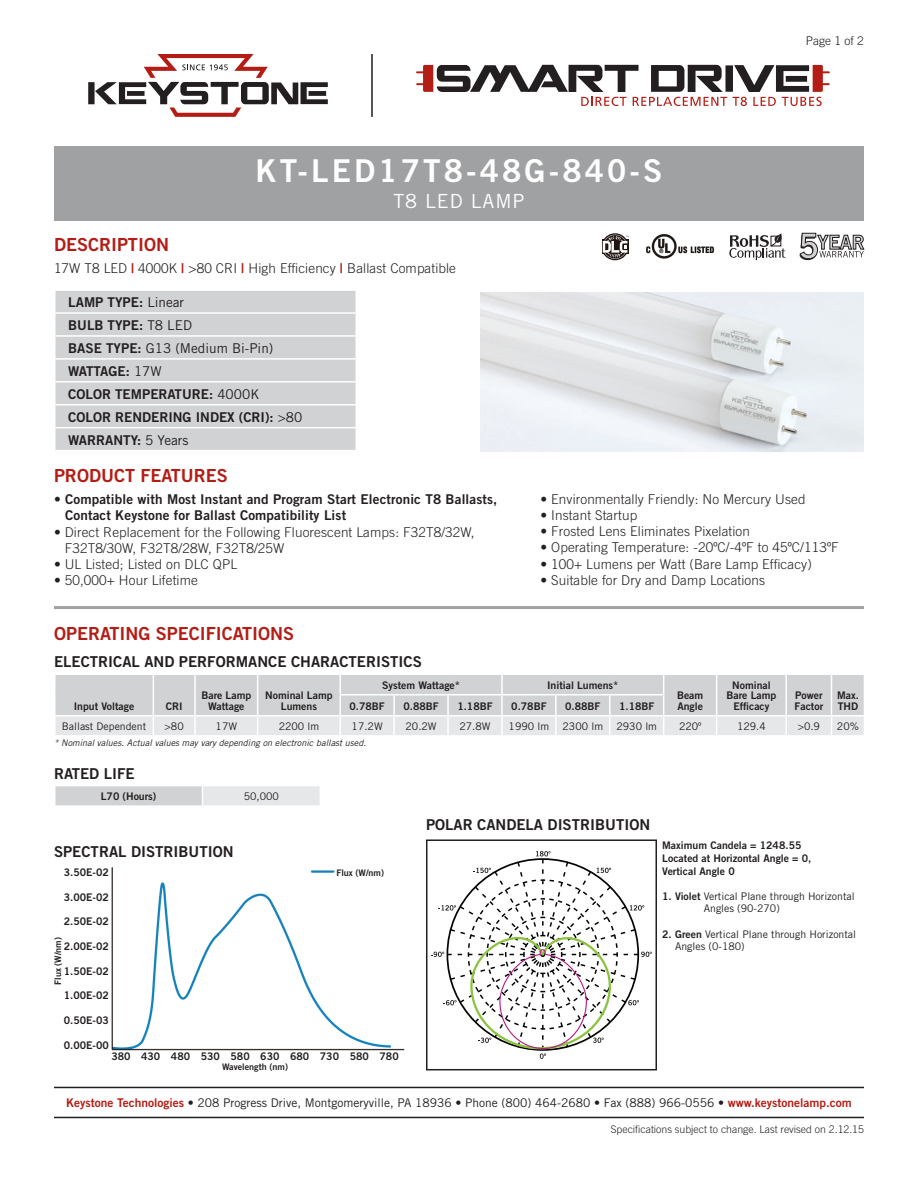
<style>
.page{position:relative;width:918px;height:1188px;background:#fff}
.page>*{position:absolute;margin:0;border:0;box-sizing:border-box;transform-origin:0 0}
.t1{font:31.5px "Trade Gothic Bold Two";letter-spacing:.1em;color:#fff}
.t2{font:19.5px "Trade Gothic";letter-spacing:.05em;color:#fff}
.t3{font:18px "Trade Gothic Bold Two";color:#b41d15}
.t4{font:15px "Trade Gothic Bold Two";color:#231f20}
.t5{font:300 13.5px/16.2px "Trade Gothic";letter-spacing:.01em;color:#231f20}
.t6{font:13.5px/23px "Trade Gothic Bold Two";letter-spacing:.01em;color:#231f20}
.t7{font:13.5px "Trade Gothic";color:#231f20}
.t8{font:12px "Trade Gothic";color:#231f20}
.t9{font:300 12px "Trade Gothic";color:#231f20}
.t10{font:10.5px/10.5px "Trade Gothic Bold Two";color:#231f20}
.t11{font:10.5px/12.6px "Trade Gothic";color:#231f20}
.t12{font:300 10.5px "Trade Gothic";color:#231f20}
.t13{font:italic 9px "Trade Gothic";color:#231f20}
.t14{font:9px "Trade Gothic Bold Two";color:#231f20}
.s1{font-family:"Trade Gothic Bold Two";font-weight:400;color:#b41d15}
.s2{font-family:"Trade Gothic"}
.s3{font-family:"Trade Gothic Bold Two"}
.s4{font-family:"Trade Gothic Bold Two";color:#b41d15}
</style>
<div class="page">
<div style="left:54px;top:146px;width:810px;height:74px;background:#a0a1a3"></div>
<div style="left:56px;top:291px;width:300px;height:159px;background:#d1d2d4"></div>
<hr style="left:54px;top:312px;width:303px;height:2px;background:#fff">
<hr style="left:54px;top:335px;width:303px;height:2px;background:#fff">
<hr style="left:54px;top:358px;width:303px;height:2px;background:#fff">
<hr style="left:54px;top:381px;width:303px;height:2px;background:#fff">
<hr style="left:54px;top:404px;width:303px;height:2px;background:#fff">
<hr style="left:54px;top:427px;width:303px;height:1px;background:#fff">
<hr style="left:54px;top:606px;width:810px;height:3px;background:#a0a1a3">
<hr style="left:54px;top:1117px;width:810px;height:1px;background:#231f20">
<hr style="left:54px;top:1087px;width:810px;height:1px;background:#231f20">
<svg style="left:431px;top:851px;width:221px;height:208px"></svg>
<div style="left:426px;top:839px;width:231px;height:231px;border:2px solid #231f20"></div>
<img style="left:480px;top:292px;width:384px;height:159px">
<svg style="left:88px;top:54px;width:240px;height:63px"></svg>
<hr style="left:371px;top:54px;width:2px;height:63px;background:#231f20">
<svg style="left:416px;top:65px;width:414px;height:41px"></svg>
<div style="left:55px;top:786px;width:147px;height:20px;background:#d1d2d4"></div>
<div style="left:202px;top:786px;width:118px;height:20px;background:#e6e7e9"></div>
<svg style="left:55px;top:786px;width:1px;height:19px"></svg>
<svg style="left:202px;top:786px;width:1px;height:19px"></svg>
<hr style="left:54px;top:805px;width:148px;height:2px;background:#fff">
<hr style="left:202px;top:805px;width:119px;height:2px;background:#fff">
<svg style="left:55px;top:675px;width:809px;height:60px;background:#d9dadc"></svg>
<img style="left:646px;top:234px;width:69px;height:25px">
<svg style="left:729px;top:233px;width:57px;height:27px"></svg>
<svg style="left:799px;top:233px;width:65px;height:27px"></svg>
<img style="left:112px;top:867px;width:292px;height:183px">
<div style="left:336px;top:867px;width:54px;height:10px;background:#fff"></div>
<svg style="left:602px;top:240px;width:1px;height:14px"></svg>
<svg style="left:603px;top:233px;width:26px;height:27px"></svg>
<h3 class="t3" style="left:54px;top:234px;width:117px">DESCRIPTION</h3>
<h1 class="t1" style="left:256px;top:152px;width:408px">KT-LED17T8-48G-840-S</h1>
<h2 class="t2" style="left:393px;top:189px;width:133px">T8 LED LAMP</h2>
<p class="t5" style="left:54px;top:260px;width:404px">17W T8 LED <span class="s1">|</span> 4000K <span class="s1">|</span> &gt;80 CRI <span class="s1">|</span> High Efficiency <span class="s1">|</span> Ballast Compatible</p>
<p class="t6" style="left:68px;top:290px;width:125px">LAMP TYPE: <span class="s2">Linear<br></span>BULB TYPE: <span class="s2">T8 LED</span></p>
<p class="t7" style="left:68px;top:340px;width:207px"><span class="s3">BASE TYPE:</span> G13 (Medium Bi-Pin)</p>
<p class="t6" style="left:68px;top:359px;width:236px">WATTAGE: <span class="s2">17W<br></span>COLOR TEMPERATURE: <span class="s2">4000K<br></span>COLOR RENDERING INDEX (CRI): <span class="s2">&gt;80<br></span>WARRANTY: <span class="s2">5 Years</span></p>
<h3 class="t3" style="left:54px;top:465px;width:175px">PRODUCT FEATURES</h3>
<p class="t9" style="left:806px;top:34px;width:60px">Page 1 of 2</p>
<p class="t6" style="left:65px;top:491px;width:434px;line-height:16.2px;text-indent:-11px">• Compatible with Most Instant and Program Start Electronic T8 Ballasts,<br>Contact Keystone for Ballast Compatibility List</p>
<p class="t5" style="left:65px;top:523px;width:411px;text-indent:-11px">• Direct Replacement for the Following Fluorescent Lamps: F32T8/32W,<br>F32T8/30W, F32T8/28W, F32T8/25W</p>
<p class="t5" style="left:54px;top:556px;width:185px">• UL Listed; Listed on DLC QPL</p>
<p class="t5" style="left:54px;top:572px;width:145px">• 50,000+ Hour Lifetime</p>
<h3 class="t3" style="left:54px;top:622px;width:242px">OPERATING SPECIFICATIONS</h3>
<p class="t5" style="left:541px;top:491px;width:267px">• Environmentally Friendly: No Mercury Used</p>
<p class="t5" style="left:541px;top:507px;width:98px">• Instant Startup</p>
<p class="t5" style="left:541px;top:523px;width:211px">• Frosted Lens Eliminates Pixelation</p>
<p class="t5" style="left:541px;top:539px;width:300px">• Operating Temperature: -20ºC/-4ºF to 45ºC/113ºF</p>
<p class="t5" style="left:541px;top:556px;width:273px">• 100+ Lumens per Watt (Bare Lamp Efficacy)</p>
<p class="t5" style="left:541px;top:572px;width:226px">• Suitable for Dry and Damp Locations</p>
<p class="t4" style="left:54px;top:653px;width:369px">ELECTRICAL AND PERFORMANCE CHARACTERISTICS</p>
<p class="t10" style="left:74px;top:701px;width:62px">Input Voltage</p>
<p class="t10" style="left:166px;top:701px;width:18px">CRI</p>
<p class="t10" style="left:201px;top:690px;width:51px;text-align:center">Bare Lamp<br>Wattage</p>
<p class="t10" style="left:265px;top:690px;width:69px;text-align:center">Nominal Lamp<br>Lumens</p>
<p class="t10" style="left:382px;top:680px;width:80px">System Wattage*</p>
<p class="t10" style="left:547px;top:680px;width:73px">Initial Lumens*</p>
<p class="t10" style="left:677px;top:690px;width:28px">Beam<br>Angle</p>
<p class="t10" style="left:727px;top:680px;width:51px;text-align:center">Nominal<br>Bare Lamp<br>Efficacy</p>
<p class="t10" style="left:795px;top:690px;width:30px">Power<br>Factor</p>
<p class="t10" style="left:837px;top:690px;width:23px">Max.</p>
<p class="t10" style="left:350px;top:701px;width:37px">0.78BF</p>
<p class="t10" style="left:403px;top:701px;width:37px">0.88BF</p>
<p class="t10" style="left:457px;top:701px;width:37px">1.18BF</p>
<p class="t10" style="left:511px;top:701px;width:37px">0.78BF</p>
<p class="t10" style="left:565px;top:701px;width:37px">0.88BF</p>
<p class="t10" style="left:619px;top:701px;width:37px">1.18BF</p>
<p class="t10" style="left:838px;top:701px;width:22px">THD</p>
<p class="t11" style="left:62px;top:720px;width:86px">Ballast Dependent</p>
<p class="t11" style="left:165px;top:720px;width:21px">&gt;80</p>
<p class="t11" style="left:216px;top:720px;width:23px">17W</p>
<p class="t11" style="left:279px;top:720px;width:42px">2200 lm</p>
<p class="t11" style="left:352px;top:720px;width:33px">17.2W</p>
<p class="t11" style="left:406px;top:720px;width:33px">20.2W</p>
<p class="t11" style="left:459px;top:720px;width:33px">27.8W</p>
<p class="t11" style="left:509px;top:720px;width:42px">1990 lm</p>
<p class="t11" style="left:563px;top:720px;width:42px">2300 lm</p>
<p class="t11" style="left:617px;top:720px;width:42px">2930 lm</p>
<p class="t11" style="left:679px;top:720px;width:24px">220º</p>
<p class="t11" style="left:737px;top:720px;width:30px">129.4</p>
<p class="t11" style="left:798px;top:720px;width:24px">&gt;0.9</p>
<p class="t11" style="left:837px;top:720px;width:24px">20%</p>
<p class="t13" style="left:54px;top:737px;width:314px">* Nominal values. Actual values may vary depending on electronic ballast used.</p>
<p class="t4" style="left:54px;top:764px;width:82px">RATED LIFE</p>
<p class="t10" style="left:101px;top:791px;width:57px">L70 (Hours)</p>
<p class="t11" style="left:244px;top:790px;width:37px">50,000</p>
<p class="t4" style="left:54px;top:843px;width:181px">SPECTRAL DISTRIBUTION</p>
<p class="t10" style="left:64px;top:867px;width:47px">3.50E-02</p>
<p class="t10" style="left:64px;top:891px;width:47px">3.00E-02</p>
<p class="t10" style="left:64px;top:916px;width:47px">2.50E-02</p>
<p class="t14" style="left:52px;top:985px;width:49px;rotate:-90deg">Flux (W/nm)</p>
<p class="t10" style="left:64px;top:941px;width:47px">2.00E-02</p>
<p class="t10" style="left:64px;top:966px;width:47px">1.50E-02</p>
<p class="t10" style="left:64px;top:990px;width:47px">1.00E-02</p>
<p class="t10" style="left:64px;top:1015px;width:47px">0.50E-03</p>
<p class="t10" style="left:64px;top:1040px;width:47px">0.00E-00</p>
<p class="t14" style="left:336px;top:867px;width:49px">Flux (W/nm)</p>
<p class="t10" style="left:111px;top:1051px;width:289px">380 430 480 530 580 630 680 730 580 780</p>
<p class="t14" style="left:222px;top:1062px;width:67px">Wavelength (nm)</p>
<p class="t4" style="left:426px;top:815px;width:226px">POLAR CANDELA DISTRIBUTION</p>
<p class="t10" style="left:662px;top:839px;width:151px;line-height:12.6px">Maximum Candela = 1248.55<br>Located at Horizontal Angle = 0,<br>Vertical Angle 0</p>
<p class="t11" style="left:704px;top:890px;width:152px;text-indent:-42px"><span class="s3">1. Violet</span> Vertical Plane through Horizontal<br>Angles (90-270)</p>
<p class="t11" style="left:675px;top:928px;width:183px;text-indent:-13px"><span class="s3">2. Green</span> Vertical Plane through Horizontal<br>Angles (0-180)</p>
<p class="t8" style="left:66px;top:1095px;width:787px"><span class="s4">Keystone Technologies</span> <span class="s3">•</span> 208 Progress Drive, Montgomeryville, PA 18936 <span class="s3">•</span> Phone (800) 464-2680 <span class="s3">•</span> Fax (888) 966-0556 • <span class="s4">www.keystonelamp.com</span></p>
<p class="t12" style="left:611px;top:1123px;width:255px">Specifications subject to change. Last revised on 2.12.15</p>
</div>
